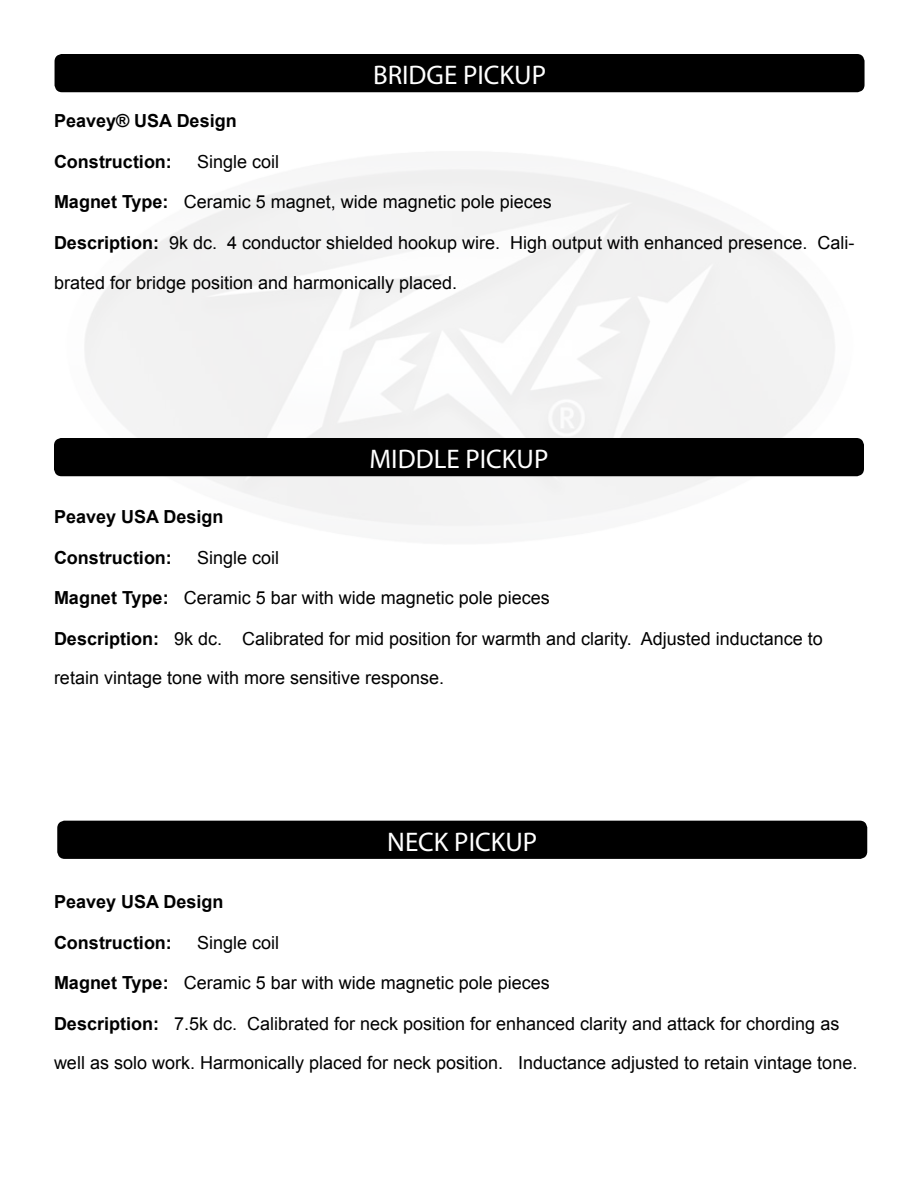
<style>
.page{position:relative;width:918px;height:1188px;background:#fff}
.page>*{position:absolute;margin:0;border:0;box-sizing:border-box;transform-origin:0 0}
.t1{font:27px "Myriad Pro";color:#fff}
.t2{font:18px/39px "Arial";color:#000}
.t3{font:700 18px "Arial";color:#000}
.s1{font-weight:700}
</style>
<div class="page">
<img style="left:54px;top:169px;width:810px;height:357px">
<div style="left:55px;top:54px;width:810px;height:38px;background:#000;border-radius:8px"></div>
<div style="left:57px;top:821px;width:810px;height:38px;background:#000;border-radius:8px"></div>
<div style="left:54px;top:438px;width:810px;height:38px;background:#000;border-radius:8px"></div>
<h1 class="t1" style="left:373px;top:58px;width:174px">BRIDGE PICKUP</h1>
<p class="t3" style="left:54px;top:109px;width:184px">Peavey® USA Design</p>
<p class="t3" style="left:54px;top:150px;width:119px">Construction:</p>
<p class="t2" style="left:197px;top:142px;width:84px">Single coil</p>
<p class="t2" style="left:54px;top:183px;width:499px"><span class="s1">Magnet Type:</span> Ceramic 5 magnet, wide magnetic pole pieces</p>
<p class="t2" style="left:54px;top:223px;width:802px"><span class="s1">Description:</span> 9k dc. 4 conductor shielded hookup wire. High output with enhanced presence. Cali-</p>
<p class="t2" style="left:54px;top:264px;width:405px">brated for bridge position and harmonically placed.</p>
<h1 class="t1" style="left:370px;top:442px;width:180px">MIDDLE PICKUP</h1>
<p class="t3" style="left:54px;top:505px;width:171px">Peavey USA Design</p>
<p class="t3" style="left:54px;top:545px;width:119px">Construction:</p>
<p class="t2" style="left:197px;top:538px;width:84px">Single coil</p>
<p class="t2" style="left:54px;top:578px;width:497px"><span class="s1">Magnet Type:</span> Ceramic 5 bar with wide magnetic pole pieces</p>
<p class="t2" style="left:54px;top:619px;width:770px"><span class="s1">Description:</span> 9k dc. Calibrated for mid position for warmth and clarity. Adjusted inductance to retain vintage tone with more sensitive response.</p>
<h1 class="t1" style="left:387px;top:825px;width:152px">NECK PICKUP</h1>
<p class="t3" style="left:54px;top:890px;width:171px">Peavey USA Design</p>
<p class="t3" style="left:54px;top:931px;width:119px">Construction:</p>
<p class="t2" style="left:197px;top:923px;width:84px">Single coil</p>
<p class="t2" style="left:54px;top:964px;width:497px"><span class="s1">Magnet Type:</span> Ceramic 5 bar with wide magnetic pole pieces</p>
<p class="t2" style="left:54px;top:1004px;width:805px"><span class="s1">Description:</span> 7.5k dc. Calibrated for neck position for enhanced clarity and attack for chording as well as solo work. Harmonically placed for neck position. Inductance adjusted to retain vintage tone.</p>
</div>
